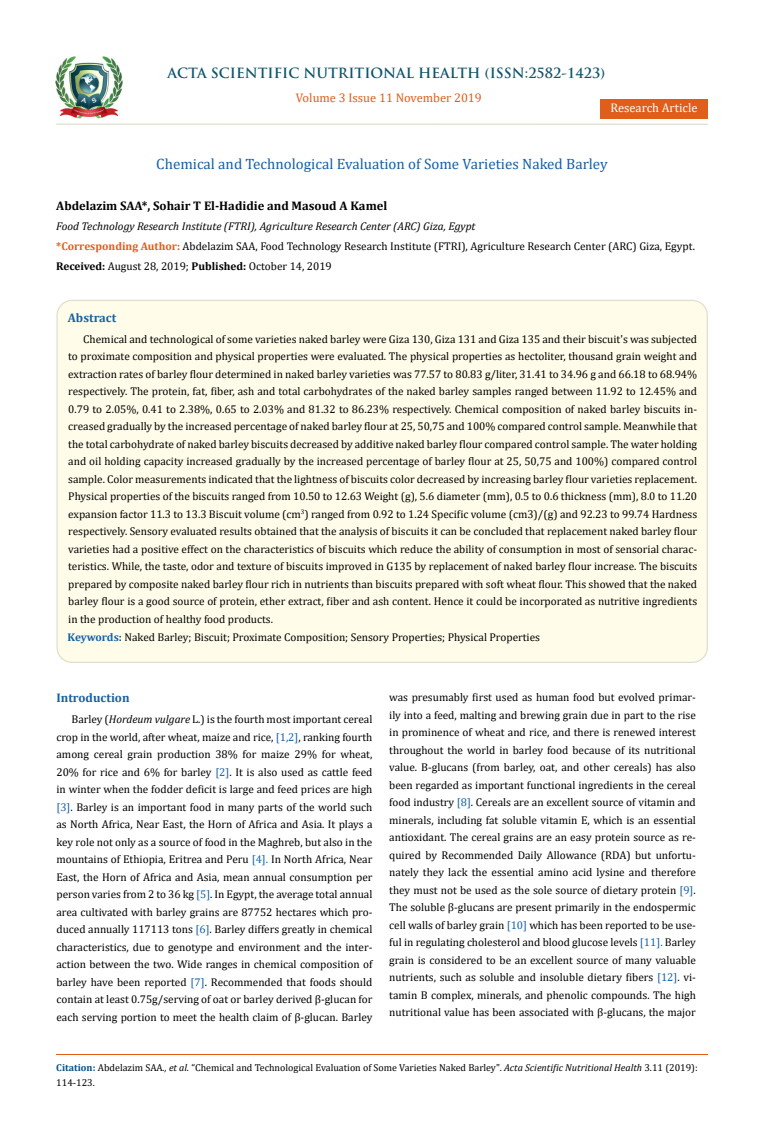
<style>
.page{position:relative;width:764px;height:1140px;background:#fff}
.page>*{position:absolute;margin:0;border:0;box-sizing:border-box;transform-origin:0 0}
.t1{font:15px "Cambria";color:#1560a6}
.t2{font:700 13.75px "Trajan Pro";color:#0e546a}
.t3{font:700 12.5px "Cambria";color:#000}
.t4{font:12.5px "Cambria";color:#e05d1a}
.t5{font:700 12.5px "Cambria";color:#1560a6}
.t6{font:12.5px "Cambria";color:#fff}
.t7{font:11.25px/17.5px "Cambria";color:#000;text-align:justify}
.t8{font:10px/15px "Cambria";color:#000}
.s1{font-style:italic}
.s2{font-weight:700;color:#e05d1a}
.s3{font-weight:700}
.s4{font-weight:700;color:#1560a6}
.s5{font-weight:700;color:#0e546a}
.s6{color:#1560a6}
.s7{font-weight:700;color:#035089}
</style>
<div class="page">
<img style="left:56px;top:57px;width:66px;height:61px">
<div style="left:600px;top:99px;width:107px;height:20px;background:#e05d1a"></div>
<div style="left:57px;top:300px;width:650px;height:362px;background:#fffde9;border-radius:15px"></div>
<hr style="left:56px;top:1055px;width:651px;height:1px;background:#e05d1a">
<hr style="left:56px;top:123px;width:651px;height:2px;background:#e0dfcd">
<p class="t2" style="left:167px;top:64px;width:439px">ACTA SCIENTIFIC NUTRITIONAL HEALTH (ISSN:2582-1423)</p>
<p class="t4" style="left:296px;top:91px;width:187px">Volume 3 Issue 11 November 2019</p>
<p class="t6" style="left:610px;top:100px;width:89px">Research Article</p>
<h1 class="t1" style="left:156px;top:155px;width:453px">Chemical and Technological Evaluation of Some Varieties Naked Barley</h1>
<p class="t3" style="left:56px;top:197px;width:332px">Abdelazim SAA*, Sohair T El-Hadidie and Masoud A Kamel</p>
<p class="t7" style="left:56px;top:217px;width:640px;line-height:19.5px"><span class="s1">Food Technology Research Institute (FTRI), Agriculture Research Center (ARC) Giza, Egypt<br></span><span class="s2">*Corresponding Author:</span> Abdelazim SAA, Food Technology Research Institute (FTRI), Agriculture Research Center (ARC) Giza, Egypt.</p>
<p class="t7" style="left:56px;top:257px;width:277px"><span class="s3">Received:</span> August 28, 2019; <span class="s3">Published:</span> October 14, 2019</p>
<p class="t5" style="left:68px;top:309px;width:50px">Abstract</p>
<p class="t7" style="left:68px;top:330px;width:630px;text-indent:15px">Chemical and technological of some varieties naked barley were Giza 130, Giza 131 and Giza 135 and their biscuit's was subjected to proximate composition and physical properties were evaluated. The physical properties as hectoliter, thousand grain weight and extraction rates of barley flour determined in naked barley varieties was 77.57 to 80.83 g/liter, 31.41 to 34.96 g and 66.18 to 68.94% respectively. The protein, fat, fiber, ash and total carbohydrates of the naked barley samples ranged between 11.92 to 12.45% and 0.79 to 2.05%, 0.41 to 2.38%, 0.65 to 2.03% and 81.32 to 86.23% respectively. Chemical composition of naked barley biscuits in&shy;creased gradually by the increased percentage of naked barley flour at 25, 50,75 and 100% compared control sample. Meanwhile that the total carbohydrate of naked barley biscuits decreased by additive naked barley flour compared control sample. The water holding and oil holding capacity increased gradually by the increased percentage of barley flour at 25, 50,75 and 100%) compared control sample. Color measurements indicated that the lightness of biscuits color decreased by increasing barley flour varieties replacement.<br>Physical properties of the biscuits ranged from 10.50 to 12.63 Weight (g), 5.6 diameter (mm), 0.5 to 0.6 thickness (mm), 8.0 to 11.20 expansion factor 11.3 to 13.3 Biscuit volume (cm<sup>3</sup>) ranged from 0.92 to 1.24 Specific volume (cm3)/(g) and 92.23 to 99.74 Hardness respectively. Sensory evaluated results obtained that the analysis of biscuits it can be concluded that replacement naked barley flour varieties had a positive effect on the characteristics of biscuits which reduce the ability of consumption in most of sensorial charac&shy;teristics. While, the taste, odor and texture of biscuits improved in G135 by replacement of naked barley flour increase. The biscuits prepared by composite naked barley flour rich in nutrients than biscuits prepared with soft wheat flour. This showed that the naked barley flour is a good source of protein, ether extract, fiber and ash content. Hence it could be incorporated as nutritive ingredients in the production of healthy food products.</p>
<p class="t7" style="left:68px;top:628px;width:474px"><span class="s4">Keywords</span><span class="s5">:</span> Naked Barley; Biscuit; Proximate Composition; Sensory Properties; Physical Properties</p>
<p class="t5" style="left:56px;top:689px;width:75px">Introduction</p>
<p class="t7" style="left:389px;top:688px;width:308px">was presumably first used as human food but evolved primar&shy;ily into a feed, malting and brewing grain due in part to the rise in prominence of wheat and rice, and there is renewed interest throughout the world in barley food because of its nutritional value. Β-glucans (from barley, oat, and other cereals) has also been regarded as important functional ingredients in the cereal food industry <span class="s6">[8]</span>. Cereals are an excellent source of vitamin and minerals, including fat soluble vitamin E, which is an essential antioxidant. The cereal grains are an easy protein source as re&shy;quired by Recommended Daily Allowance (RDA) but unfortu&shy;nately they lack the essential amino acid lysine and therefore they must not be used as the sole source of dietary protein <span class="s6">[9]</span>.<br>The soluble β-glucans are present primarily in the endospermic cell walls of barley grain <span class="s6">[10]</span> which has been reported to be use&shy;ful in regulating cholesterol and blood glucose levels <span class="s6">[11].</span> Barley grain is considered to be an excellent source of many valuable nutrients, such as soluble and insoluble dietary fibers <span class="s6">[12]</span>. vi&shy;tamin B complex, minerals, and phenolic compounds. The high nutritional value has been associated with β-glucans, the major</p>
<p class="t7" style="left:56px;top:710px;width:317px;text-indent:15px">Barley (<span class="s1">Hordeum vulgare</span> L.) is the fourth most important cereal crop in the world, after wheat, maize and rice, <span class="s6">[1,2]</span>, ranking fourth among cereal grain production 38% for maize 29% for wheat, 20% for rice and 6% for barley <span class="s6">[2]</span>. It is also used as cattle feed in winter when the fodder deficit is large and feed prices are high <span class="s6">[3]</span>. Barley is an important food in many parts of the world such as North Africa, Near East, the Horn of Africa and Asia. It plays a key role not only as a source of food in the Maghreb, but also in the mountains of Ethiopia, Eritrea and Peru <span class="s6">[4].</span> In North Africa, Near East, the Horn of Africa and Asia, mean annual consumption per person varies from 2 to 36 kg <span class="s6">[5]</span>. In Egypt, the average total annual area cultivated with barley grains are 87752 hectares which pro&shy;duced annually 117113 tons <span class="s6">[6]</span>. Barley differs greatly in chemical characteristics, due to genotype and environment and the inter&shy;action between the two. Wide ranges in chemical composition of barley have been reported <span class="s6">[7]</span>. Recommended that foods should contain at least 0.75g/serving of oat or barley derived β-glucan for each serving portion to meet the health claim of β-glucan. Barley</p>
<p class="t8" style="left:56px;top:1060px;width:643px"><span class="s7">Citation:</span> Abdelazim SAA<span class="s1">., et al.</span> “Chemical and Technological Evaluation of Some Varieties Naked Barley". <span class="s1">Acta Scientific Nutritional Health</span> 3.11 (2019):<br>114-123.</p>
</div>
